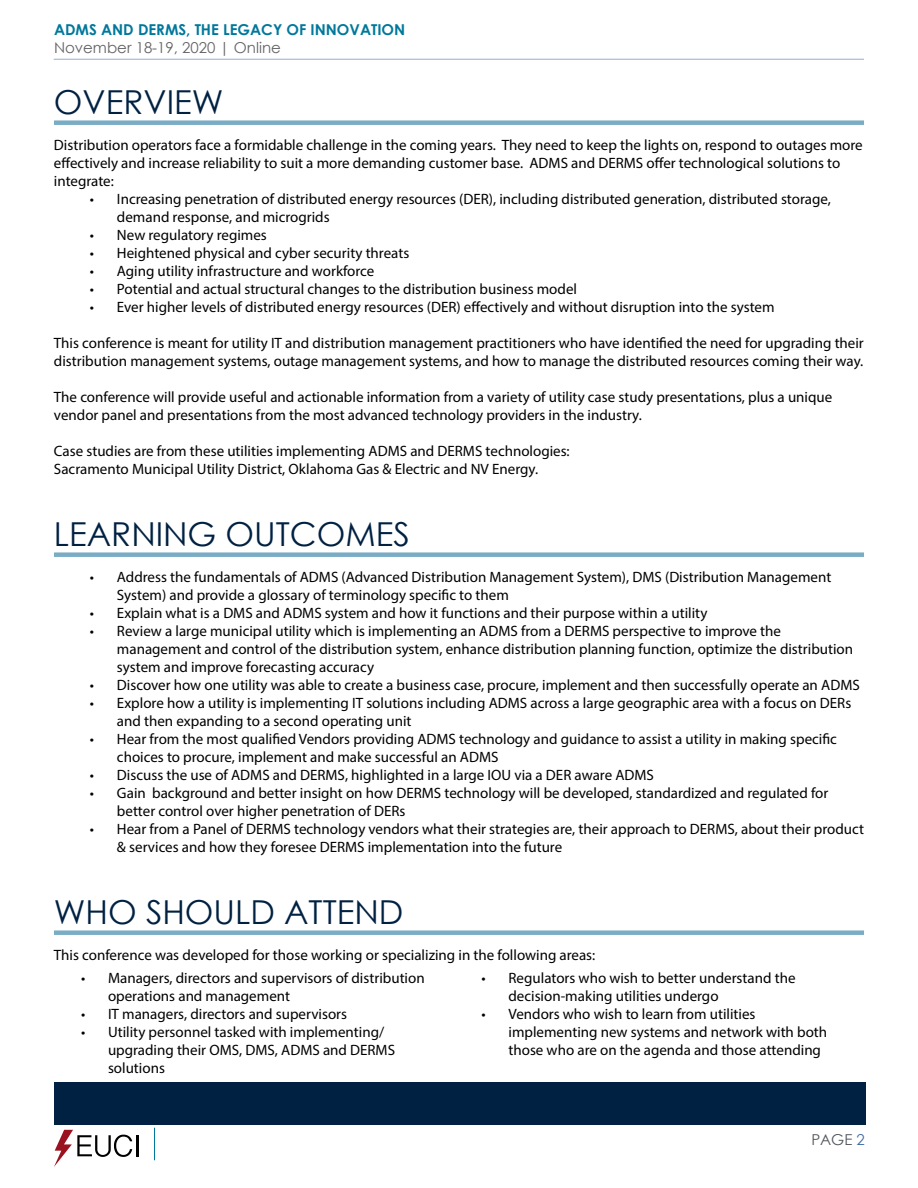
<style>
.page{position:relative;width:918px;height:1188px;background:#fff}
.page>*{position:absolute;margin:0;border:0;box-sizing:border-box;transform-origin:0 0}
.t1{font:33px "Century Gothic";color:#002142}
.t2{font:15px/18px "Myriad Pro";color:#000}
.t3{font:700 15px "Century Gothic";color:#00789b}
.t4{font:15px "Century Gothic";color:#636365}
.t5{font:15px "Century Gothic";color:#52555b}
.s1{color:#3d6ba7}
</style>
<div class="page">
<hr style="left:54px;top:59px;width:810px;height:1px;background:#3d6ba7">
<hr style="left:137px;top:1135px;width:2px;height:21px;background:#000">
<svg style="left:54px;top:1130px;width:78px;height:37px"></svg>
<hr style="left:154px;top:1128px;width:1px;height:32px;background:#00789b">
<div style="left:54px;top:1082px;width:812px;height:42px;background:#002142"></div>
<div style="left:54px;top:120px;width:810px;height:5px;background:#7aadc5"></div>
<div style="left:54px;top:552px;width:810px;height:5px;background:#7aadc5"></div>
<div style="left:54px;top:930px;width:810px;height:5px;background:#7aadc5"></div>
<p class="t3" style="left:54px;top:19px;width:353px">ADMS AND DERMS, THE LEGACY OF INNOVATION</p>
<p class="t4" style="left:54px;top:37px;width:228px">November 18-19, 2020 | Online</p>
<h1 class="t1" style="left:54px;top:79px;width:171px">OVERVIEW</h1>
<p class="t2" style="left:54px;top:136px;width:810px">Distribution operators face a formidable challenge in the coming years. They need to keep the lights on, respond to outages more effectively and increase reliability to suit a more demanding customer base. ADMS and DERMS offer technological solutions to integrate:</p>
<p class="t2" style="left:117px;top:190px;width:715px;text-indent:-27px">• Increasing penetration of distributed energy resources (DER), including distributed generation, distributed storage, demand response, and microgrids</p>
<p class="t2" style="left:90px;top:226px;width:178px">• New regulatory regimes</p>
<p class="t2" style="left:90px;top:244px;width:321px">• Heightened physical and cyber security threats</p>
<p class="t2" style="left:90px;top:262px;width:286px">• Aging utility infrastructure and workforce</p>
<p class="t2" style="left:90px;top:280px;width:489px">• Potential and actual structural changes to the distribution business model</p>
<p class="t2" style="left:90px;top:298px;width:686px">• Ever higher levels of distributed energy resources (DER) effectively and without disruption into the system</p>
<p class="t2" style="left:54px;top:334px;width:811px">This conference is meant for utility IT and distribution management practitioners who have identified the need for upgrading their distribution management systems, outage management systems, and how to manage the distributed resources coming their way.</p>
<p class="t2" style="left:54px;top:388px;width:780px">The conference will provide useful and actionable information from a variety of utility case study presentations, plus a unique vendor panel and presentations from the most advanced technology providers in the industry.</p>
<p class="t2" style="left:54px;top:442px;width:517px">Case studies are from these utilities implementing ADMS and DERMS technologies:<br>Sacramento Municipal Utility District, Oklahoma Gas &amp; Electric and NV Energy.</p>
<h1 class="t1" style="left:54px;top:511px;width:357px">LEARNING OUTCOMES</h1>
<p class="t2" style="left:117px;top:568px;width:716px;text-indent:-27px">• Address the fundamentals of ADMS (Advanced Distribution Management System), DMS (Distribution Management<br>System) and provide a glossary of terminology specific to them</p>
<p class="t2" style="left:90px;top:604px;width:619px">• Explain what is a DMS and ADMS system and how it functions and their purpose within a utility</p>
<p class="t2" style="left:117px;top:622px;width:738px;text-indent:-27px">• Review a large municipal utility which is implementing an ADMS from a DERMS perspective to improve the management and control of the distribution system, enhance distribution planning function, optimize the distribution system and improve forecasting accuracy</p>
<p class="t2" style="left:90px;top:676px;width:771px">• Discover how one utility was able to create a business case, procure, implement and then successfully operate an ADMS</p>
<p class="t2" style="left:117px;top:694px;width:736px;text-indent:-27px">• Explore how a utility is implementing IT solutions including ADMS across a large geographic area with a focus on DERs and then expanding to a second operating unit</p>
<p class="t2" style="left:117px;top:730px;width:722px;text-indent:-27px">• Hear from the most qualified Vendors providing ADMS technology and guidance to assist a utility in making specific choices to procure, implement and make successful an ADMS</p>
<p class="t2" style="left:90px;top:766px;width:566px">• Discuss the use of ADMS and DERMS, highlighted in a large IOU via a DER aware ADMS</p>
<p class="t2" style="left:117px;top:784px;width:713px;text-indent:-27px">• Gain background and better insight on how DERMS technology will be developed, standardized and regulated for better control over higher penetration of DERs</p>
<p class="t2" style="left:117px;top:820px;width:749px;text-indent:-27px">• Hear from a Panel of DERMS technology vendors what their strategies are, their approach to DERMS, about their product &amp; services and how they foresee DERMS implementation into the future</p>
<h1 class="t1" style="left:54px;top:889px;width:351px">WHO SHOULD ATTEND</h1>
<p class="t2" style="left:54px;top:946px;width:543px">This conference was developed for those working or specializing in the following areas:</p>
<p class="t2" style="left:108px;top:969px;width:318px;text-indent:-27px">• Managers, directors and supervisors of distribution operations and management</p>
<p class="t2" style="left:81px;top:1005px;width:268px">• IT managers, directors and supervisors</p>
<p class="t2" style="left:108px;top:1023px;width:289px;text-indent:-27px">• Utility personnel tasked with implementing/ upgrading their OMS, DMS, ADMS and DERMS solutions</p>
<p class="t2" style="left:509px;top:969px;width:289px;text-indent:-27px">• Regulators who wish to better understand the decision-making utilities undergo</p>
<p class="t2" style="left:509px;top:1005px;width:320px;text-indent:-27px">• Vendors who wish to learn from utilities implementing new systems and network with both those who are on the agenda and those attending</p>
<p class="t5" style="left:811px;top:1129px;width:55px">PAGE <span class="s1">2</span></p>
</div>
